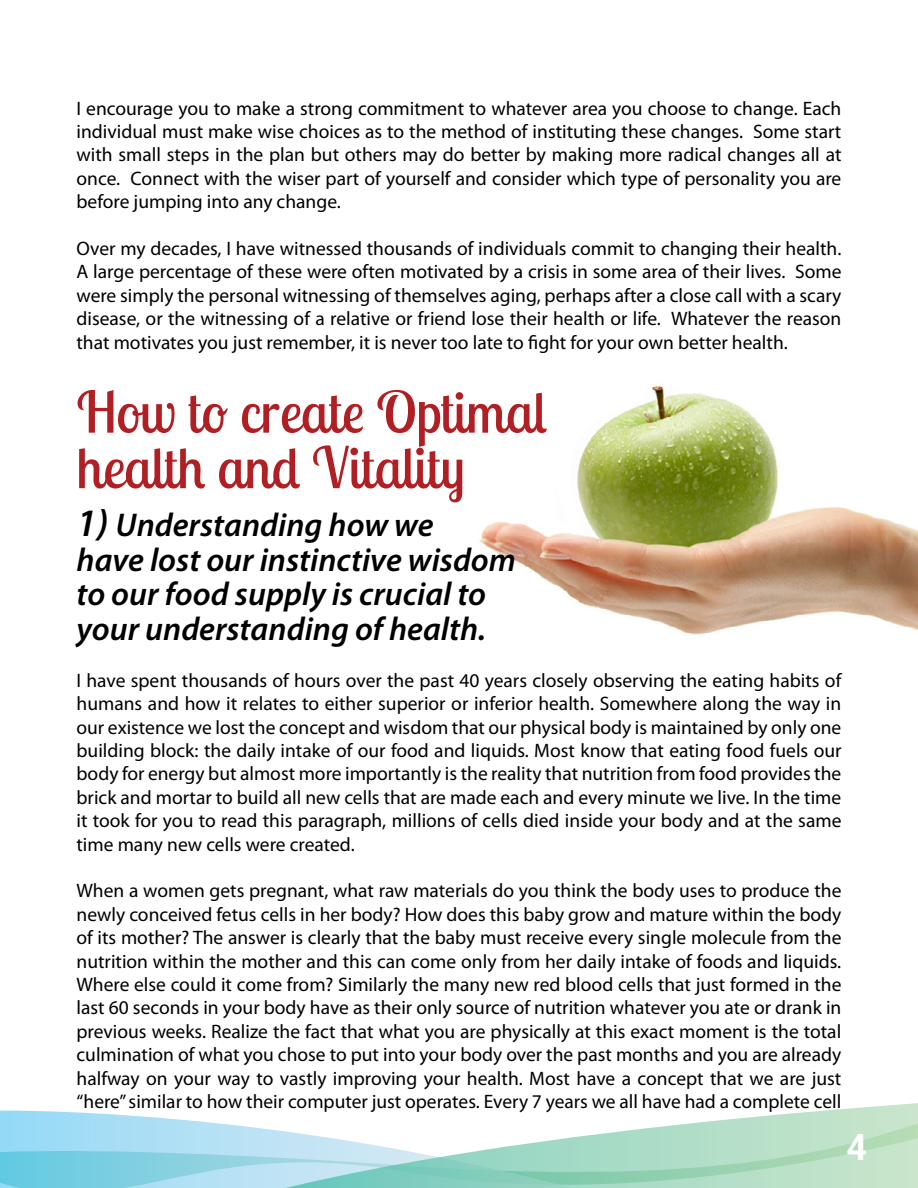
<style>
.page{position:relative;width:918px;height:1188px;background:#fff}
.page>*{position:absolute;margin:0;border:0;box-sizing:border-box;transform-origin:0 0}
.t1{font:57px/55.5px "Lobster Two";color:#b01f23}
.t2{font:700 36px "Roboto";color:#fff}
.t3{font:italic 600 33px/34.5px "Myriad Pro";color:#000}
.t4{font:19.5px/23.4px "Myriad Pro";color:#000;text-align:justify}
.s1{font-size:39px}
</style>
<div class="page">
<svg style="left:0;top:1110px;width:213px;height:78px;background:#97d8ed"></svg>
<svg style="left:213px;top:1103px;width:705px;height:85px"></svg>
<img style="left:479px;top:385px;width:439px;height:250px">
<p class="t4" style="left:77px;top:96px;width:766px">I encourage you to make a strong commitment to whatever area you choose to change. Each individual must make wise choices as to the method of instituting these changes. Some start with small steps in the plan but others may do better by making more radical changes all at once. Connect with the wiser part of yourself and consider which type of personality you are before jumping into any change.</p>
<p class="t4" style="left:77px;top:236px;width:767px">Over my decades, I have witnessed thousands of individuals commit to changing their health.<br>A large percentage of these were often motivated by a crisis in some area of their lives. Some were simply the personal witnessing of themselves aging, perhaps after a close call with a scary disease, or the witnessing of a relative or friend lose their health or life. Whatever the reason that motivates you just remember, it is never too late to fight for your own better health.</p>
<h1 class="t1" style="left:77px;top:384px;width:471px">How to create Optimal health and Vitality</h1>
<h3 class="t3" style="left:77px;top:507px;width:441px"><span class="s1">1)</span> Understanding how we<br>have lost our instinctive wisdom to our food supply is crucial to your understanding of health.</h3>
<p class="t4" style="left:77px;top:668px;width:767px">I have spent thousands of hours over the past 40 years closely observing the eating habits of humans and how it relates to either superior or inferior health. Somewhere along the way in our existence we lost the concept and wisdom that our physical body is maintained by only one building block: the daily intake of our food and liquids. Most know that eating food fuels our body for energy but almost more importantly is the reality that nutrition from food provides the brick and mortar to build all new cells that are made each and every minute we live. In the time it took for you to read this paragraph, millions of cells died inside your body and at the same time many new cells were created.</p>
<p class="t4" style="left:77px;top:879px;width:766px">When a women gets pregnant, what raw materials do you think the body uses to produce the newly conceived fetus cells in her body? How does this baby grow and mature within the body of its mother? The answer is clearly that the baby must receive every single molecule from the nutrition within the mother and this can come only from her daily intake of foods and liquids.<br>Where else could it come from? Similarly the many new red blood cells that just formed in the last 60 seconds in your body have as their only source of nutrition whatever you ate or drank in previous weeks. Realize the fact that what you are physically at this exact moment is the total culmination of what you chose to put into your body over the past months and you are already halfway on your way to vastly improving your health. Most have a concept that we are just “here” similar to how their computer just operates. Every 7 years we all have had a complete cell</p>
<h2 class="t2" style="left:847px;top:1122px;width:22px">4</h2>
</div>
